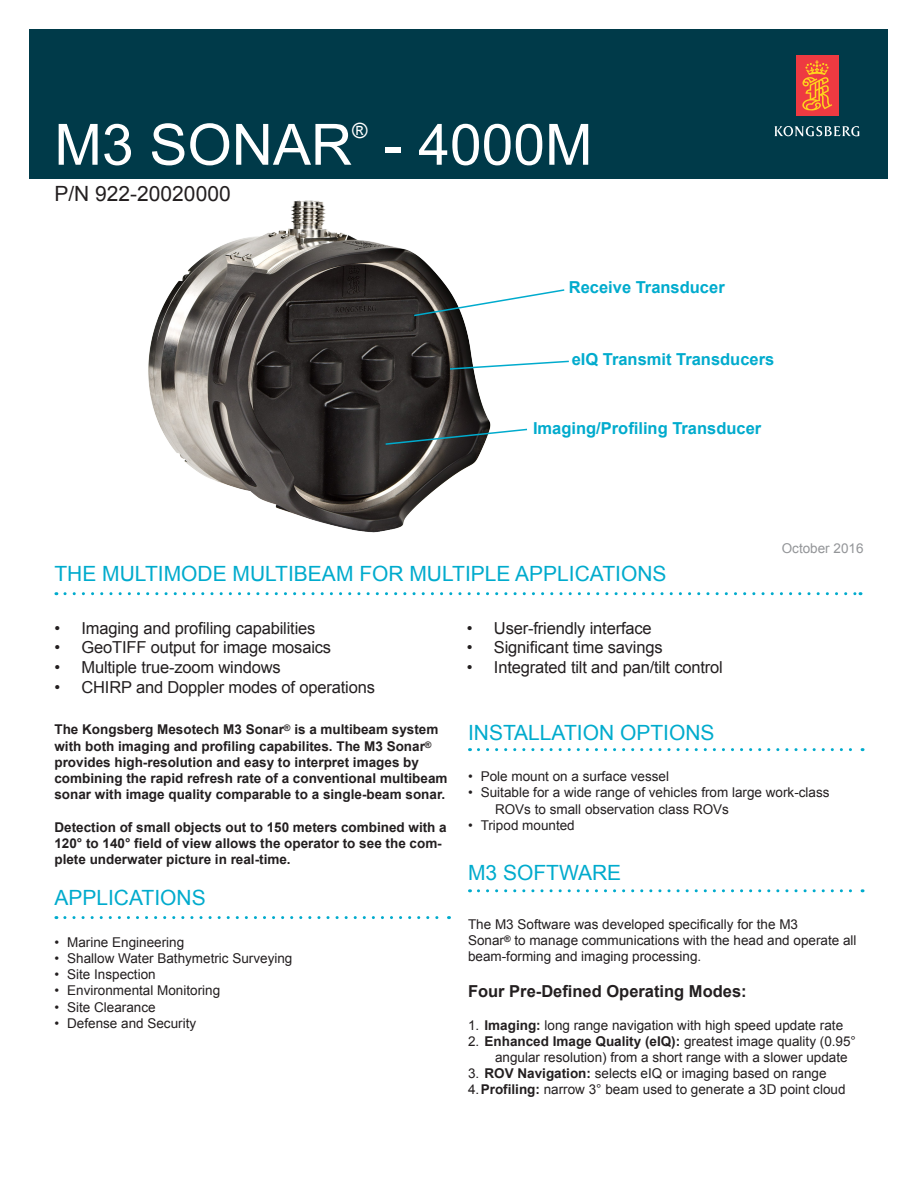
<style>
.page{position:relative;width:918px;height:1188px;background:#fff}
.page>*{position:absolute;margin:0;border:0;box-sizing:border-box;transform-origin:0 0}
.Head_1{font:57px "Arial";color:#fff}
.Head_2{font:21px "Arial";color:#00abcd}
.Head_2-2{font:21px "Arial";color:#231f20}
.Head_1-2{font:21px "Arial";color:#fff}
.t1{font:16.5px "Arial";letter-spacing:-.01em;color:#231f20}
.Body_text{font:700 16.5px "Arial";color:#00abcd}
.Head_2-3{font:700 16.5px "Arial";color:#231f20}
.Head_2-4{font:13.5px/16.2px "Arial";color:#231f20}
.Body_text-2{font:700 13.5px/16.2px "Arial";color:#231f20}
.Date{font:13.5px "Arial";color:#939598}
.s1{font-weight:700}
</style>
<div class="page">
<div style="left:30px;top:30px;width:858px;height:149px;background:#003a49"></div>
<div style="left:796px;top:55px;width:42px;height:61px;background:#ee3a41"></div>
<svg style="left:802px;top:60px;width:30px;height:51px"></svg>
<svg style="left:774px;top:126px;width:85px;height:10px"></svg>
<svg style="left:65px;top:592px;width:796px;height:3px"></svg>
<img style="left:148px;top:200px;width:343px;height:333px">
<svg style="left:65px;top:916px;width:385px;height:3px"></svg>
<svg style="left:478px;top:889px;width:385px;height:3px"></svg>
<svg style="left:478px;top:748px;width:385px;height:3px"></svg>
<svg style="left:412px;top:288px;width:153px;height:29px"></svg>
<svg style="left:448px;top:360px;width:121px;height:11px"></svg>
<svg style="left:384px;top:428px;width:143px;height:18px"></svg>
<p class="Head_1" style="left:54px;top:107px;width:299px">M3 SONAR</p>
<p class="Head_1-2" style="left:352px;top:117px;width:17px">®</p>
<p class="Head_1" style="left:383px;top:107px;width:211px">- 4000M</p>
<p class="Head_2-2" style="left:54px;top:180px;width:178px">P/N 922-20020000</p>
<p class="Body_text" style="left:569px;top:277px;width:157px">Receive Transducer</p>
<p class="Body_text" style="left:572px;top:348px;width:204px">eIQ Transmit Transducers</p>
<p class="Body_text" style="left:533px;top:417px;width:230px">Imaging/Profiling Transducer</p>
<p class="Head_2" style="left:54px;top:560px;width:614px">THE MULTIMODE MULTIBEAM FOR MULTIPLE APPLICATIONS</p>
<p class="t1" style="left:54px;top:617px;width:263px">• Imaging and profiling capabilities</p>
<p class="t1" style="left:54px;top:637px;width:278px">• GeoTIFF output for image mosaics</p>
<p class="t1" style="left:54px;top:657px;width:228px">• Multiple true-zoom windows</p>
<p class="t1" style="left:54px;top:676px;width:322px">• CHIRP and Doppler modes of operations</p>
<p class="t1" style="left:467px;top:617px;width:186px">• User-friendly interface</p>
<p class="t1" style="left:467px;top:637px;width:197px">• Significant time savings</p>
<p class="t1" style="left:467px;top:657px;width:258px">• Integrated tilt and pan/tilt control</p>
<p class="Date" style="left:782px;top:539px;width:83px">October 2016</p>
<p class="Body_text-2" style="left:54px;top:722px;width:395px">The Kongsberg Mesotech M3 Sonar<sup>®</sup> is a multibeam system with both imaging and profiling capabilites. The M3 Sonar<sup>® </sup>provides high-resolution and easy to interpret images by combining the rapid refresh rate of a conventional multibeam sonar with image quality comparable to a single-beam sonar.</p>
<p class="Body_text-2" style="left:54px;top:819px;width:394px">Detection of small objects out to 150 meters combined with a<br>120° to 140° field of view allows the operator to see the com&shy;plete underwater picture in real-time.</p>
<p class="Head_2" style="left:54px;top:884px;width:153px">APPLICATIONS</p>
<p class="Head_2-4" style="left:54px;top:934px;width:131px">• Marine Engineering</p>
<p class="Head_2-4" style="left:54px;top:950px;width:240px">• Shallow Water Bathymetric Surveying</p>
<p class="Head_2-4" style="left:54px;top:966px;width:103px">• Site Inspection</p>
<p class="Head_2-4" style="left:54px;top:983px;width:167px">• Environmental Monitoring</p>
<p class="Head_2-4" style="left:54px;top:999px;width:103px">• Site Clearance</p>
<p class="Head_2-4" style="left:54px;top:1015px;width:143px">• Defense and Security</p>
<p class="Head_2" style="left:468px;top:719px;width:248px">INSTALLATION OPTIONS</p>
<p class="Head_2-4" style="left:468px;top:769px;width:203px">• Pole mount on a surface vessel</p>
<p class="Head_2-4" style="left:495px;top:785px;width:336px;text-indent:-27px">• Suitable for a wide range of vehicles from large work-class<br>ROVs to small observation class ROVs</p>
<p class="Head_2-4" style="left:468px;top:817px;width:108px">• Tripod mounted</p>
<p class="Head_2" style="left:468px;top:859px;width:155px">M3 SOFTWARE</p>
<p class="Head_2-4" style="left:468px;top:916px;width:390px">The M3 Software was developed specifically for the M3<br>Sonar<sup>®</sup> to manage communications with the head and operate all beam-forming and imaging processing.</p>
<p class="Head_2-3" style="left:468px;top:980px;width:280px">Four Pre-Defined Operating Modes:</p>
<p class="Head_2-4" style="left:468px;top:1017px;width:377px">1. <span class="s1">Imaging:</span> long range navigation with high speed update rate</p>
<p class="Head_2-4" style="left:495px;top:1033px;width:363px;text-indent:-27px">2. <span class="s1">Enhanced Image Quality (eIQ):</span> greatest image quality (0.95° angular resolution) from a short range with a slower update</p>
<p class="Head_2-4" style="left:468px;top:1066px;width:360px">3. <span class="s1">ROV Navigation:</span> selects eIQ or imaging based on range</p>
<p class="Head_2-4" style="left:468px;top:1082px;width:379px">4.<span class="s1">Profiling:</span> narrow 3° beam used to generate a 3D point cloud</p>
</div>
